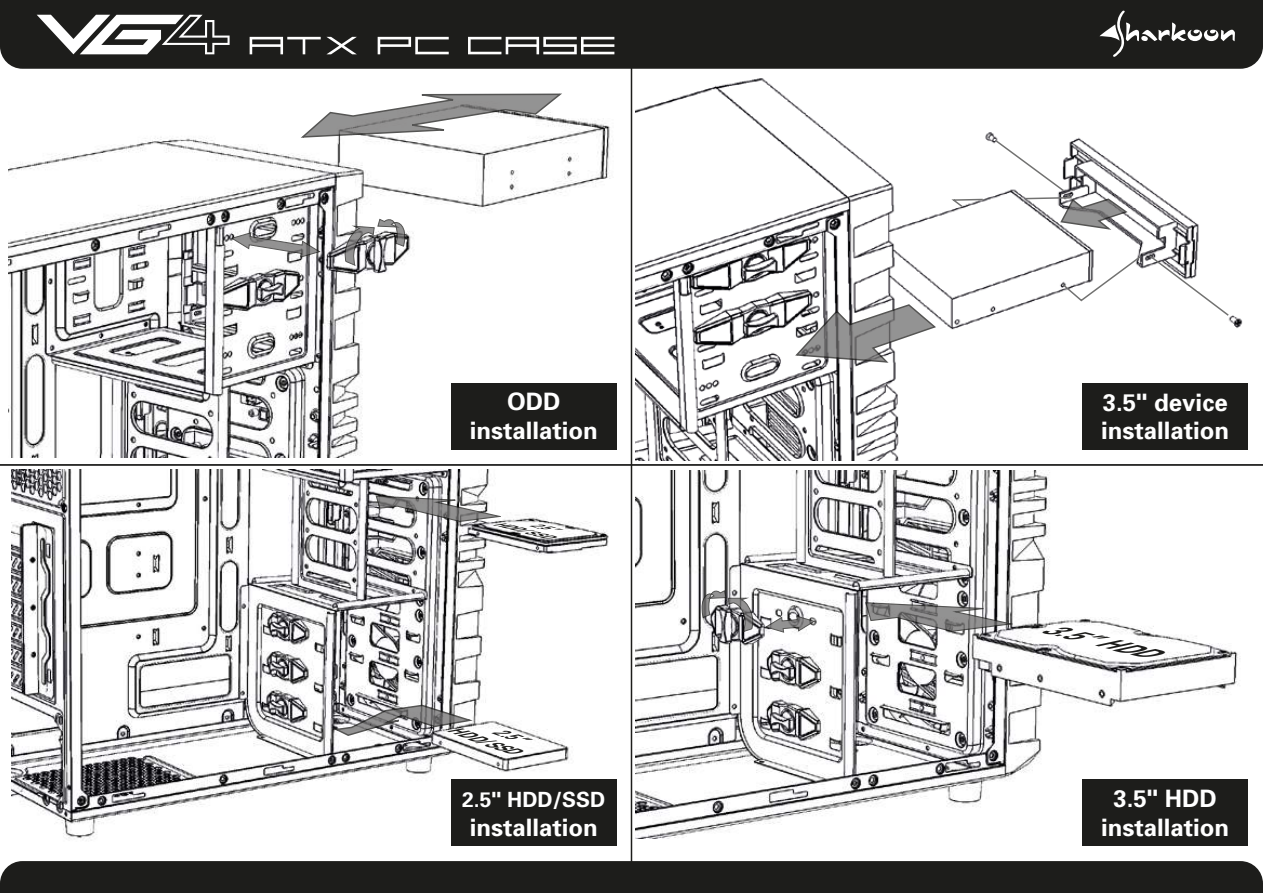
<style>
.page{position:relative;width:1263px;height:893px;background:#fff}
.page>*{position:absolute;margin:0;border:0;box-sizing:border-box;transform-origin:0 0}
.t1{font:700 24px/28.8px "Univers";color:#fff;text-align:center}
.t2{font:700 21px "Univers";color:#fff}
.t3{font:italic 700 15.9px "Univers";color:#1d1d1b;scale:1.57 1}
.t4{font:italic 700 11.25px "Univers";color:#1d1d1b;scale:1.32 1}
.t5{font:italic 700 6.6px "Univers";color:#1d1d1b;scale:1.87 1}
</style>
<div class="page">
<img style="left:8px;top:118px;width:609px;height:339px">
<svg style="left:231px;top:232px;width:89px;height:26px"></svg>
<div style="left:451px;top:383px;width:165px;height:67px;background:#1d1d1b"></div>
<svg style="left:345px;top:219px;width:60px;height:47px"></svg>
<svg style="left:301px;top:94px;width:261px;height:44px"></svg>
<img style="left:635px;top:78px;width:608px;height:382px">
<div style="left:1082px;top:383px;width:166px;height:67px;background:#1d1d1b"></div>
<svg style="left:1148px;top:254px;width:82px;height:63px"></svg>
<svg style="left:1061px;top:255px;width:81px;height:47px"></svg>
<svg style="left:949px;top:198px;width:35px;height:10px"></svg>
<svg style="left:994px;top:139px;width:133px;height:91px"></svg>
<svg style="left:795px;top:304px;width:141px;height:59px"></svg>
<img style="left:12px;top:470px;width:597px;height:370px">
<svg style="left:334px;top:705px;width:139px;height:31px"></svg>
<div style="left:451px;top:779px;width:165px;height:67px;background:#1d1d1b"></div>
<svg style="left:376px;top:496px;width:125px;height:26px"></svg>
<img style="left:636px;top:470px;width:604px;height:369px">
<svg style="left:865px;top:602px;width:147px;height:30px"></svg>
<div style="left:1082px;top:779px;width:166px;height:67px;background:#1d1d1b"></div>
<svg style="left:702px;top:590px;width:51px;height:42px"></svg>
<svg style="left:765px;top:616px;width:50px;height:17px"></svg>
<div style="left:0;top:0;width:1263px;height:69px;background:#1d1d1b"></div>
<div style="left:0;top:861px;width:1263px;height:32px;background:#1d1d1b"></div>
<svg style="left:1099px;top:10px;width:136px;height:47px"></svg>
<hr style="left:0;top:465px;width:1263px;height:1px;background:#1d1d1b">
<hr style="left:631px;top:0;width:1px;height:893px;background:#1d1d1b">
<svg style="left:37px;top:15px;width:193px;height:39px"></svg>
<svg style="left:468px;top:37px;width:146px;height:17px"></svg>
<svg style="left:250px;top:37px;width:107px;height:17px"></svg>
<svg style="left:378px;top:37px;width:71px;height:17px"></svg>
<p class="t1" style="left:470px;top:388px;width:130px">ODD installation</p>
<p class="t1" style="left:1101px;top:388px;width:130px;text-align:left">3.5" device installation</p>
<p class="t5" style="left:493px;top:520px;width:32px;rotate:14deg">HDD/SSD</p>
<p class="t5" style="left:530px;top:521px;width:14px;rotate:14deg">2.5”</p>
<p class="t4" style="left:449px;top:723px;width:54px;rotate:20deg">HDD/SSD</p>
<p class="t4" style="left:494px;top:725px;width:23px;rotate:20deg">2.5”</p>
<p class="t2" style="left:462px;top:792px;width:144px">2.5" HDD/SSD</p>
<p class="t1" style="left:470px;top:814px;width:130px">installation</p>
<p class="t3" style="left:1042px;top:620px;width:71px;rotate:14deg">3.5” HDD</p>
<p class="t1" style="left:1101px;top:785px;width:130px">3.5" HDD installation</p>
</div>
